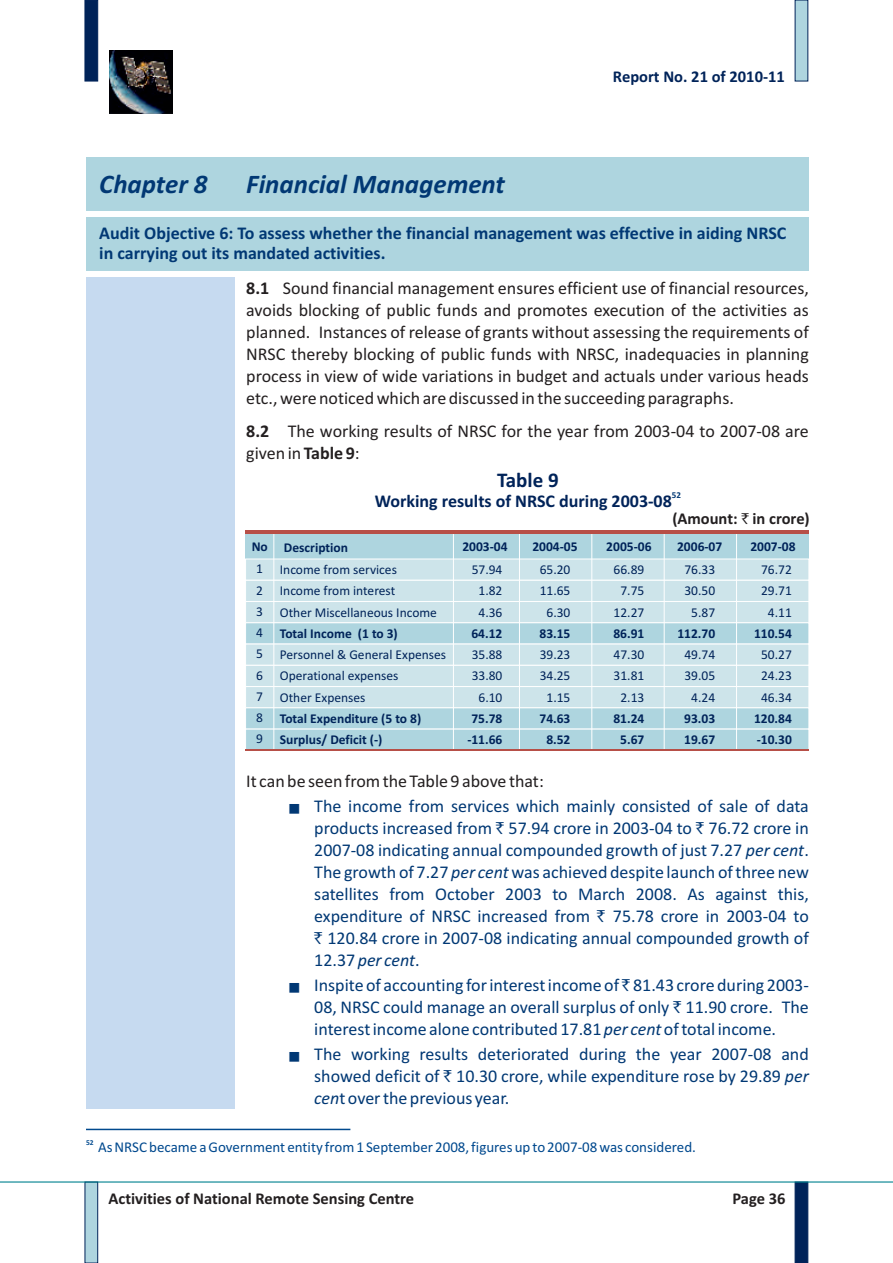
<style>
.page{position:relative;width:893px;height:1263px;background:#fff}
.page>*{position:absolute;margin:0;border:0;box-sizing:border-box;transform-origin:0 0}
.t1{font:italic 700 27px "Calibri";color:#013874}
.t2{font:700 21px "Calibri";color:#002359}
.t3{font:18px/21.9px "Calibri";color:#013874;text-align:justify}
.t4{font:18px/21.9px "Calibri";color:#231f20;text-align:justify}
.t5{font:700 18px/20.9px "Calibri";color:#013874}
.t6{font:700 18px "Calibri";color:#002359}
.t7{font:700 16.5px "Calibri";color:#231f20}
.t8{font:700 16.5px "Calibri";color:#002359}
.t9{font:16.5px "Rupee Foradian";color:#013874}
.t10{font:15px "Calibri";color:#01498e}
.t11{font:13.5px/21.3px "Calibri";color:#002359;text-align:center}
.t12{font:700 13.5px/21.3px "Calibri";color:#002359}
.t13{font:700 9px "Calibri";color:#013874}
.t14{font:700 7.5px "Calibri";color:#01498e}
.s1{font-weight:700}
.s2{font-family:"Rupee Foradian";font-weight:400;font-size:15px}
.s3{font-family:"Rupee Foradian";font-size:16.5px}
.s4{font-style:italic}
</style>
<div class="page">
<svg style="left:794px;top:1182px;width:15px;height:81px"></svg>
<svg style="left:84px;top:1182px;width:15px;height:81px"></svg>
<hr style="left:0;top:1181px;width:893px;height:1px;background:#00828f">
<svg style="left:84px;top:0;width:15px;height:82px"></svg>
<svg style="left:794px;top:0;width:15px;height:82px"></svg>
<img style="left:109px;top:50px;width:64px;height:64px">
<div style="left:86px;top:217px;width:723px;height:53px;background:#aed5df"></div>
<div style="left:86px;top:277px;width:149px;height:831px;background:#c6daf0"></div>
<div style="left:86px;top:157px;width:723px;height:54px;background:#aed5df"></div>
<hr style="left:86px;top:1129px;width:264px;height:1px;background:#01498e">
<div style="left:246px;top:530px;width:563px;height:29px;background:#aed5df"></div>
<svg style="left:245px;top:558px;width:564px;height:193px;background:#c6e0e6"></svg>
<hr style="left:273px;top:530px;width:1px;height:220px;background:#fff">
<hr style="left:453px;top:530px;width:1px;height:220px;background:#fff">
<hr style="left:519px;top:530px;width:1px;height:220px;background:#fff">
<hr style="left:591px;top:530px;width:1px;height:220px;background:#fff">
<hr style="left:664px;top:530px;width:1px;height:220px;background:#fff">
<hr style="left:736px;top:530px;width:1px;height:220px;background:#fff">
<hr style="left:246px;top:530px;width:563px;height:3px;background:#b74f47">
<hr style="left:246px;top:749px;width:563px;height:1px;background:#b74f47">
<h1 class="t1" style="left:99px;top:173px;width:110px">Chapter 8</h1>
<h1 class="t1" style="left:246px;top:173px;width:260px">Financial Management</h1>
<p class="t8" style="left:613px;top:69px;width:173px">Report No. 21 of 2010-11</p>
<p class="t5" style="left:99px;top:224px;width:688px">Audit Objective 6: To assess whether the financial management was effective in aiding NRSC in carrying out its mandated activities.</p>
<p class="t4" style="left:246px;top:279px;width:564px"><span class="s1">8.1</span> Sound financial management ensures efficient use of financial resources, avoids blocking of public funds and promotes execution of the activities as planned. Instances of release of grants without assessing the requirements of NRSC thereby blocking of public funds with NRSC, inadequacies in planning process in view of wide variations in budget and actuals under various heads etc., were noticed which are discussed in the succeeding paragraphs.</p>
<p class="t4" style="left:246px;top:421px;width:564px"><span class="s1">8.2</span> The working results of NRSC for the year from 2003-04 to 2007-08 are given in <span class="s1">Table 9</span>:</p>
<p class="t2" style="left:497px;top:471px;width:63px">Table 9</p>
<p class="t6" style="left:375px;top:493px;width:299px">Working results of NRSC during 2003-08</p>
<p class="t13" style="left:672px;top:491px;width:11px">52</p>
<p class="t7" style="left:672px;top:512px;width:139px">(Amount: <span class="s2">`</span> in crore)</p>
<p class="t12" style="left:252px;top:538px;width:98px">No Description</p>
<p class="t12" style="left:462px;top:537px;width:47px">2003-04</p>
<p class="t12" style="left:532px;top:537px;width:47px">2004-05</p>
<p class="t12" style="left:606px;top:537px;width:47px">2005-06</p>
<p class="t12" style="left:677px;top:537px;width:47px">2006-07</p>
<p class="t12" style="left:750px;top:537px;width:47px">2007-08</p>
<p class="t11" style="left:280px;top:560px;width:159px;text-align:left">Income from services<br>Income from interest<br>Other Miscellaneous Income</p>
<p class="t12" style="left:280px;top:624px;width:119px">Total Income (1 to 3)</p>
<p class="t11" style="left:280px;top:645px;width:168px;text-align:left">Personnel &amp; General Expenses<br>Operational expenses<br>Other Expenses</p>
<p class="t12" style="left:280px;top:709px;width:143px">Total Expenditure (5 to 8)<br>Surplus/ Deficit (-)</p>
<p class="t11" style="left:256px;top:559px;width:8px;text-align:justify">1<br>2<br>3<br>4<br>5<br>6<br>7<br>8<br>9</p>
<p class="t11" style="left:472px;top:560px;width:32px">57.94<br>1.82<br>4.36</p>
<p class="t12" style="left:471px;top:624px;width:32px">64.12</p>
<p class="t11" style="left:472px;top:645px;width:32px">35.88<br>33.80<br>6.10</p>
<p class="t12" style="left:467px;top:709px;width:37px;text-align:center">75.78 -11.66</p>
<p class="t11" style="left:540px;top:560px;width:32px">65.20<br>11.65<br>6.30</p>
<p class="t12" style="left:539px;top:624px;width:32px">83.15</p>
<p class="t11" style="left:540px;top:645px;width:32px">39.23<br>34.25<br>1.15</p>
<p class="t12" style="left:539px;top:709px;width:32px;text-align:center">74.63<br>8.52</p>
<p class="t11" style="left:614px;top:560px;width:32px">66.89<br>7.75<br>12.27</p>
<p class="t12" style="left:613px;top:624px;width:32px">86.91</p>
<p class="t11" style="left:614px;top:645px;width:32px">47.30<br>31.81<br>2.13</p>
<p class="t12" style="left:613px;top:709px;width:32px;text-align:center">81.24<br>5.67</p>
<p class="t11" style="left:684px;top:560px;width:32px">76.33<br>30.50<br>5.87</p>
<p class="t12" style="left:677px;top:624px;width:39px">112.70</p>
<p class="t11" style="left:684px;top:645px;width:32px">49.74<br>39.05<br>4.24</p>
<p class="t12" style="left:684px;top:709px;width:32px">93.03<br>19.67</p>
<p class="t11" style="left:761px;top:560px;width:32px">76.72<br>29.71<br>4.11</p>
<p class="t12" style="left:754px;top:624px;width:39px">110.54</p>
<p class="t11" style="left:761px;top:645px;width:32px;text-align:justify">50.27<br>24.23<br>46.34</p>
<p class="t12" style="left:754px;top:709px;width:39px">120.84 -10.30</p>
<p class="t4" style="left:246px;top:771px;width:299px">It can be seen from the Table 9 above that:</p>
<p class="t3" style="left:314px;top:797px;width:496px;text-indent:-25px">■ The income from services which mainly consisted of sale of data products increased from <span class="s3">`</span> 57.94 crore in 2003-04 to 76.72 crore in 2007-08 indicating annual compounded growth of just 7.27 <span class="s4">per cent</span>.<br>The growth of 7.27 <span class="s4">per cent</span> was achieved despite launch of three new satellites from October 2003 to March 2008. As against this, expenditure of NRSC increased from <span class="s3">`</span> 75.78 crore in 2003-04 to <span class="s3">`</span> 120.84 crore in 2007-08 indicating annual compounded growth of 12.37 <span class="s4">per cent</span>.</p>
<p class="t3" style="left:314px;top:976px;width:496px;text-indent:-25px">■ Inspite of accounting for interest income of <span class="s3">`</span> 81.43 crore during 2003- 08, NRSC could manage an overall surplus of only <span class="s3">`</span> 11.90 crore. The interest income alone contributed 17.81 <span class="s4">per cent</span> of total income.</p>
<p class="t3" style="left:314px;top:1045px;width:496px;text-indent:-25px">■ The working results deteriorated during the year 2007-08 and showed deficit of <span class="s3">`</span> 10.30 crore, while expenditure rose by 29.89 <span class="s4">per cen</span>t over the previous year.</p>
<p class="t9" style="left:696px;top:821px;width:10px">`</p>
<p class="t14" style="left:86px;top:1139px;width:9px">52</p>
<p class="t10" style="left:98px;top:1141px;width:599px">As NRSC became a Government entity from 1 September 2008, figures up to 2007-08 was considered.</p>
<p class="t7" style="left:109px;top:1192px;width:307px">Activities of National Remote Sensing Centre</p>
<p class="t7" style="left:732px;top:1192px;width:55px">Page 36</p>
</div>
